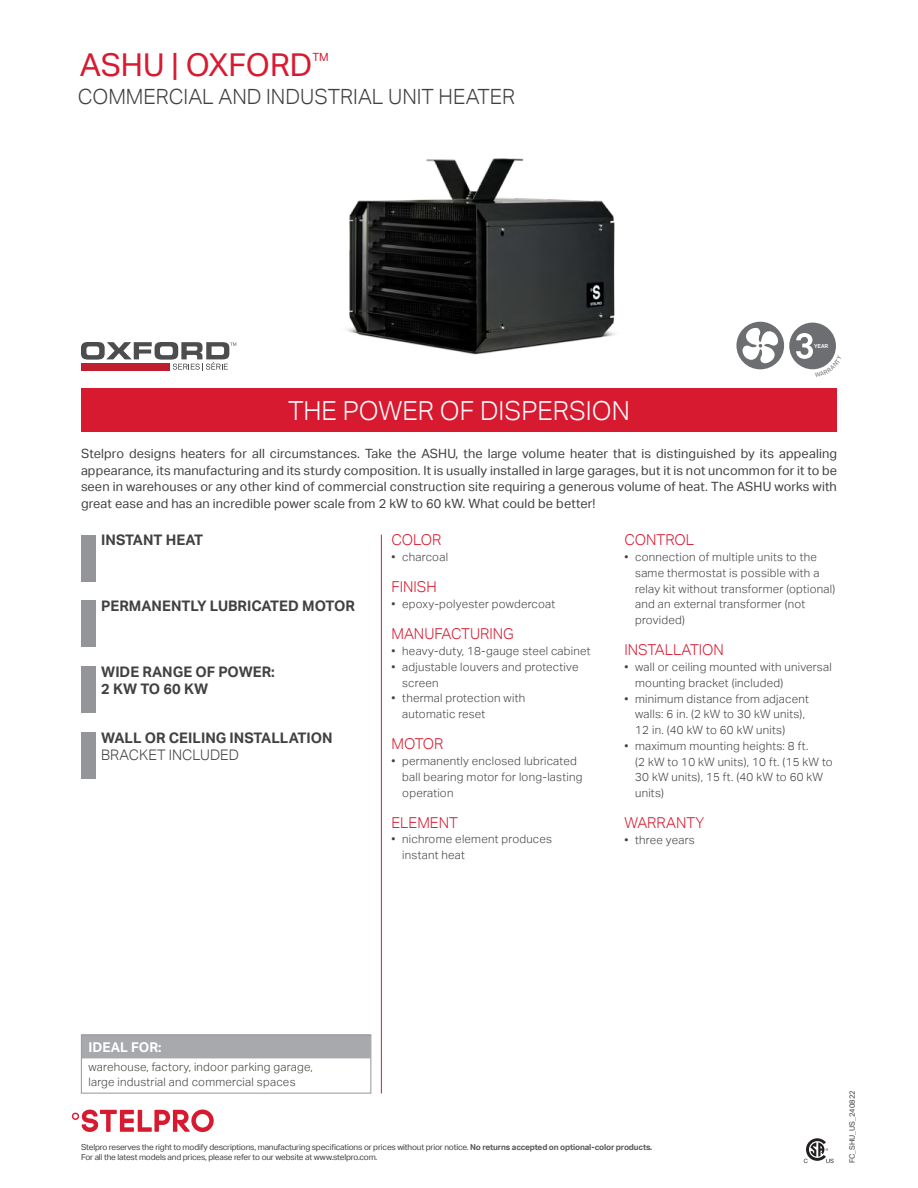
<style>
.page{position:relative;width:918px;height:1188px;background:#fff}
.page>*{position:absolute;margin:0;border:0;box-sizing:border-box;transform-origin:0 0}
.t1{font:31.5px "Aktiv Grotesk";color:#d81a31}
.t2{font:300 26.25px "Aktiv Grotesk";color:#fff}
.t3{font:300 21px "Aktiv Grotesk";color:#414042}
.t4{font:300 15px "Aktiv Grotesk";color:#d81a31}
.t5{font:700 14.55px/17.4px "Aktiv Grotesk";color:#414042}
.t6{font:300 14.55px "Aktiv Grotesk";color:#414042}
.t7{font:700 13.5px "Aktiv Grotesk";color:#fff}
.t8{font:12.75px/16.5px "Aktiv Grotesk";letter-spacing:.01em;color:#414042;text-align:justify}
.t9{font:300 11.55px/15.8px "Aktiv Grotesk";letter-spacing:.02em;color:#414042}
.t10{font:11.25px "Aktiv Grotesk";color:#d81a31}
.t11{font:8.25px/9.9px "Aktiv Grotesk";letter-spacing:-.02em;color:#414042}
.t12{font:7.5px "Aktiv Grotesk";color:#414042}
.t13{font:700 5.55px "Akkurat";color:#fff}
.s1{font-weight:700;color:#58595b}
</style>
<div class="page">
<img style="left:281px;top:158px;width:402px;height:231px">
<div style="left:736px;top:322px;width:48px;height:47px;background:#6d6e71;border-radius:50%"></div>
<svg style="left:743px;top:327px;width:35px;height:36px"></svg>
<div style="left:789px;top:323px;width:47px;height:46px;background:#6d6e71;border-radius:50%"></div>
<div style="left:81px;top:389px;width:756px;height:43px;background:#d81a31"></div>
<hr style="left:381px;top:535px;width:1px;height:559px;background:#d81a31">
<div style="left:81px;top:535px;width:14px;height:46px;background:#939598"></div>
<div style="left:81px;top:601px;width:14px;height:46px;background:#939598"></div>
<div style="left:81px;top:666px;width:14px;height:47px;background:#939598"></div>
<div style="left:81px;top:732px;width:14px;height:47px;background:#939598"></div>
<div style="left:82px;top:1034px;width:288px;height:24px;background:#a7a9ac"></div>
<div style="left:81px;top:1035px;width:290px;height:59px;border:1px solid #939598"></div>
<svg style="left:804px;top:1138px;width:30px;height:25px"></svg>
<svg style="left:81px;top:342px;width:155px;height:29px"></svg>
<svg style="left:72px;top:1110px;width:142px;height:22px"></svg>
<svg style="left:796px;top:333px;width:40px;height:37px"></svg>
<h1 class="t1" style="left:80px;top:47px;width:234px">ASHU | OXFORD</h1>
<p class="t10" style="left:312px;top:51px;width:18px">TM</p>
<h3 class="t3" style="left:78px;top:85px;width:439px">COMMERCIAL AND INDUSTRIAL UNIT HEATER</h3>
<p class="t13" style="left:814px;top:342px;width:16px">YEAR</p>
<h2 class="t2" style="left:288px;top:395px;width:343px">THE POWER OF DISPERSION</h2>
<p class="t8" style="left:81px;top:446px;width:758px">Stelpro designs heaters for all circumstances. Take the ASHU, the large volume heater that is distinguished by its appealing appearance, its manufacturing and its sturdy composition. It is usually installed in large garages, but it is not uncommon for it to be seen in warehouses or any other kind of commercial construction site requiring a generous volume of heat. The ASHU works with great ease and has an incredible power scale from 2 kW to 60 kW. What could be better!</p>
<p class="t4" style="left:392px;top:531px;width:51px">COLOR</p>
<p class="t9" style="left:392px;top:549px;width:58px">• charcoal</p>
<p class="t4" style="left:392px;top:578px;width:47px">FINISH</p>
<p class="t9" style="left:392px;top:596px;width:165px">• epoxy-polyester powdercoat</p>
<p class="t4" style="left:392px;top:625px;width:124px">MANUFACTURING</p>
<p class="t9" style="left:392px;top:643px;width:201px">• heavy-duty, 18-gauge steel cabinet</p>
<p class="t9" style="left:402px;top:659px;width:178px;text-indent:-11px">• adjustable louvers and protective screen</p>
<p class="t9" style="left:402px;top:690px;width:124px;text-indent:-11px">• thermal protection with automatic reset</p>
<p class="t4" style="left:392px;top:735px;width:54px">MOTOR</p>
<p class="t9" style="left:402px;top:753px;width:182px;text-indent:-11px">• permanently enclosed lubricated ball bearing motor for long-lasting operation</p>
<p class="t4" style="left:392px;top:814px;width:68px">ELEMENT</p>
<p class="t9" style="left:402px;top:832px;width:151px;text-indent:-11px">• nichrome element produces instant heat</p>
<p class="t4" style="left:624px;top:531px;width:71px">CONTROL</p>
<p class="t9" style="left:635px;top:549px;width:202px;text-indent:-11px">• connection of multiple units to the same thermostat is possible with a relay kit without transformer (optional) and an external transformer (not provided)</p>
<p class="t4" style="left:624px;top:641px;width:101px">INSTALLATION</p>
<p class="t9" style="left:635px;top:659px;width:198px;text-indent:-11px">• wall or ceiling mounted with universal mounting bracket (included)</p>
<p class="t9" style="left:635px;top:691px;width:175px;text-indent:-11px">• minimum distance from adjacent walls: 6 in. (2 kW to 30 kW units),<br>12 in. (40 kW to 60 kW units)</p>
<p class="t9" style="left:635px;top:738px;width:199px;text-indent:-11px">• maximum mounting heights: 8 ft.<br>(2 kW to 10 kW units), 10 ft. (15 kW to<br>30 kW units), 15 ft. (40 kW to 60 kW units)</p>
<p class="t4" style="left:624px;top:814px;width:81px">WARRANTY</p>
<p class="t9" style="left:624px;top:832px;width:72px">• three years</p>
<p class="t5" style="left:101px;top:531px;width:103px">INSTANT HEAT</p>
<p class="t5" style="left:101px;top:597px;width:255px">PERMANENTLY LUBRICATED MOTOR</p>
<p class="t5" style="left:101px;top:663px;width:175px">WIDE RANGE OF POWER:<br>2 KW TO 60 KW</p>
<p class="t5" style="left:101px;top:729px;width:233px">WALL OR CEILING INSTALLATION</p>
<p class="t6" style="left:101px;top:747px;width:139px">BRACKET INCLUDED</p>
<p class="t7" style="left:88px;top:1039px;width:75px">IDEAL FOR:</p>
<p class="t9" style="left:88px;top:1060px;width:226px;line-height:15px">warehouse, factory, indoor parking garage, large industrial and commercial spaces</p>
<p class="t11" style="left:81px;top:1143px;width:573px">Stelpro reserves the right to modify descriptions, manufacturing specifications or prices without prior notice. <span class="s1">No returns accepted on optional-color products.<br></span>For all the latest models and prices, please refer to our website at www.stelpro.com.</p>
<p class="t12" style="left:848px;top:1163px;width:74px;rotate:-90deg">FC_SHU_US_240822</p>
</div>
